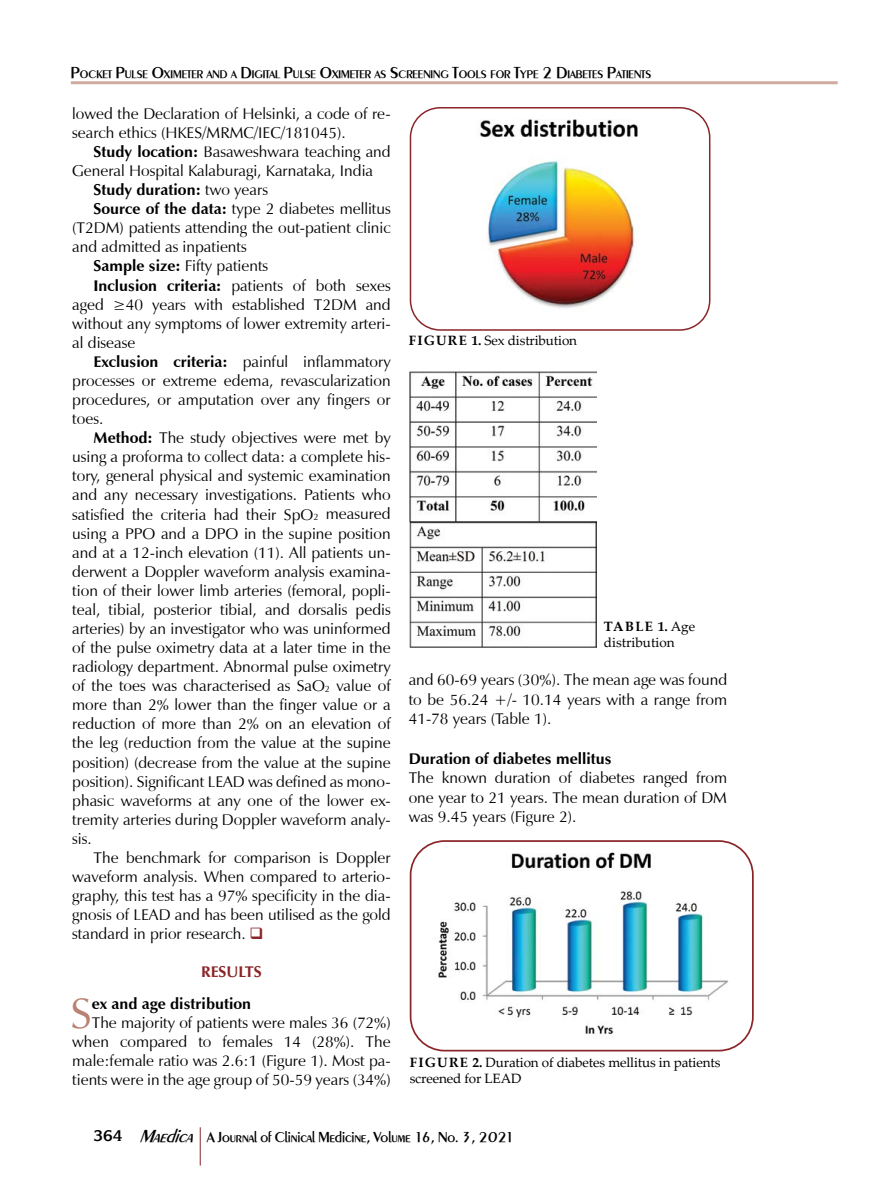
<style>
.page{position:relative;width:893px;height:1191px;background:#fff}
.page>*{position:absolute;margin:0;border:0;box-sizing:border-box;transform-origin:0 0}
.t1{font:43.35px "Z Humanist Normal";color:#b98272}
.t2{font:15.75px/19px "Z Humanist Normal";color:#000;text-align:justify}
.t3{font:700 15.75px "Z Humanist";color:#000}
.t4{font:700 15.75px "Z Humanist";color:#8a2529}
.t5{font:500 15px "Peinaud";letter-spacing:-.005em;color:#000}
.t6{font:13.5px/16.2px "Palatino Linotype";letter-spacing:-.01em;color:#000}
.t7{font:500 11.55px "Peinaud";color:#000}
.s1{font-size:16.5px}
.s2{font-family:"Z Humanist";font-weight:700}
.s3{font-family:"Z Humanist Normal";font-weight:400}
.s4{font-size:9.15px}
.s5{color:#8a2529}
.s6{font-weight:700}
.s7{font-family:"Korina";font-weight:700}
.s8{font-style:italic;font-size:18px}
</style>
<div class="page">
<hr style="left:71px;top:81px;width:767px;height:3px;background:#d0aca0">
<hr style="left:200px;top:1127px;width:1px;height:38px;background:#8a2529">
<img style="left:410px;top:108px;width:300px;height:220px">
<div style="left:410px;top:107px;width:300px;height:224px;border:2px solid #8a2529;border-radius:30px"></div>
<img style="left:411px;top:843px;width:342px;height:207px">
<div style="left:410px;top:840px;width:344px;height:211px;border:2px solid #8a2529;border-radius:34px"></div>
<img style="left:410px;top:371px;width:186px;height:276px">
<p class="t7" style="left:71px;top:67px;width:582px"><span class="s1">P</span>OCKET <span class="s1">P</span>ULSE <span class="s1">O</span>XIMETER AND A <span class="s1">D</span>IGITAL <span class="s1">P</span>ULSE <span class="s1">O</span>XIMETER AS <span class="s1">S</span>CREENING <span class="s1">T</span>OOLS FOR <span class="s1">T</span>YPE <span class="s1">2 D</span>IABETES <span class="s1">P</span>ATIENTS</p>
<p class="t2" style="left:72px;top:104px;width:320px">lowed the Declaration of Helsinki, a code of re&shy;search ethics (HKES/MRMC/IEC/181045).</p>
<p class="t2" style="left:72px;top:142px;width:320px;text-indent:21px"><span class="s2">Study location:</span> Basaweshwara teaching and<br>General Hospital Kalaburagi, Karnataka, India</p>
<p class="t3" style="left:94px;top:180px;width:176px">Study duration: <span class="s3">two years</span></p>
<p class="t2" style="left:94px;top:200px;width:299px"><span class="s2">Source of the data:</span> type 2 diabetes mellitus</p>
<p class="t2" style="left:72px;top:219px;width:320px">(T2DM) patients attending the out-patient clinic</p>
<p class="t2" style="left:72px;top:238px;width:176px">and admitted as inpatients</p>
<p class="t2" style="left:94px;top:257px;width:176px"><span class="s2">Sample size:</span> Fifty patients</p>
<p class="t2" style="left:94px;top:276px;width:299px"><span class="s2">Inclusion criteria:</span> patients of both sexes</p>
<p class="t2" style="left:72px;top:295px;width:320px">aged ≥40 years with established T2DM and</p>
<p class="t2" style="left:72px;top:314px;width:320px">without any symptoms of lower extremity arteri-</p>
<p class="t2" style="left:72px;top:333px;width:65px">al disease</p>
<p class="t2" style="left:94px;top:352px;width:299px"><span class="s2">Exclusion criteria:</span> painful inflammatory</p>
<p class="t2" style="left:72px;top:371px;width:320px">processes or extreme edema, revascularization</p>
<p class="t2" style="left:72px;top:390px;width:320px">procedures, or amputation over any fingers or</p>
<p class="t2" style="left:72px;top:409px;width:33px">toes.</p>
<p class="t2" style="left:94px;top:428px;width:299px"><span class="s2">Method:</span> The study objectives were met by</p>
<p class="t2" style="left:72px;top:447px;width:320px">using a proforma to collect data: a complete his-</p>
<p class="t2" style="left:72px;top:467px;width:320px">tory, general physical and systemic examination</p>
<p class="t2" style="left:72px;top:486px;width:320px">and any necessary investigations. Patients who</p>
<p class="t2" style="left:72px;top:505px;width:320px">satisfied the criteria had their SpO<span class="s4">2</span> measured</p>
<p class="t2" style="left:72px;top:524px;width:320px">using a PPO and a DPO in the supine position</p>
<p class="t2" style="left:72px;top:543px;width:320px">and at a 12-inch elevation (11). All patients un-</p>
<p class="t2" style="left:72px;top:562px;width:320px">derwent a Doppler waveform analysis examina-</p>
<p class="t2" style="left:72px;top:581px;width:320px">tion of their lower limb arteries (femoral, popli-</p>
<p class="t2" style="left:72px;top:600px;width:320px">teal, tibial, posterior tibial, and dorsalis pedis</p>
<p class="t2" style="left:72px;top:619px;width:320px">arteries) by an investigator who was uninformed</p>
<p class="t2" style="left:72px;top:638px;width:320px">of the pulse oximetry data at a later time in the</p>
<p class="t2" style="left:72px;top:657px;width:320px">radiology department. Abnormal pulse oximetry</p>
<p class="t2" style="left:72px;top:676px;width:320px">of the toes was characterised as SaO<span class="s4">2</span> value of</p>
<p class="t2" style="left:72px;top:695px;width:320px">more than 2% lower than the finger value or a</p>
<p class="t2" style="left:72px;top:714px;width:320px">reduction of more than 2% on an elevation of</p>
<p class="t2" style="left:72px;top:734px;width:320px">the leg (reduction from the value at the supine</p>
<p class="t2" style="left:72px;top:753px;width:320px">position) (decrease from the value at the supine</p>
<p class="t2" style="left:72px;top:772px;width:320px">position). Significant LEAD was defined as mono-</p>
<p class="t2" style="left:72px;top:791px;width:320px">phasic waveforms at any one of the lower ex-</p>
<p class="t2" style="left:72px;top:810px;width:320px">tremity arteries during Doppler waveform analy-</p>
<p class="t2" style="left:72px;top:829px;width:21px">sis.</p>
<p class="t2" style="left:94px;top:848px;width:299px">The benchmark for comparison is Doppler</p>
<p class="t2" style="left:72px;top:867px;width:319px">waveform analysis. When compared to arterio-</p>
<p class="t2" style="left:72px;top:886px;width:318px">graphy, this test has a 97% specificity in the dia-</p>
<p class="t2" style="left:72px;top:905px;width:320px">gnosis of LEAD and has been utilised as the gold</p>
<p class="t2" style="left:72px;top:924px;width:193px">standard in prior research. <span class="s5">❑</span></p>
<p class="t4" style="left:201px;top:962px;width:62px">RESULTS</p>
<h1 class="t1" style="left:70px;top:988px;width:23px">S</h1>
<p class="t3" style="left:92px;top:994px;width:161px">ex and age distribution</p>
<p class="t2" style="left:72px;top:1013px;width:320px;text-indent:19px">The majority of patients were males 36 (72%) when compared to females 14 (28%). The male:female ratio was 2.6:1 (Figure 1). Most pa&shy;tients were in the age group of 50-59 years (34%)</p>
<p class="t6" style="left:409px;top:332px;width:170px"><span class="s6">FIGURE 1.</span> Sex distribution</p>
<p class="t6" style="left:604px;top:617px;width:93px"><span class="s6">TABLE 1.</span> Age distribution</p>
<p class="t2" style="left:409px;top:670px;width:320px;line-height:19.6px">and 60-69 years (30%). The mean age was found to be 56.24 +/- 10.14 years with a range from 41-78 years (Table 1).</p>
<p class="t3" style="left:409px;top:748px;width:204px">Duration of diabetes mellitus</p>
<p class="t2" style="left:409px;top:768px;width:320px;line-height:19.6px">The known duration of diabetes ranged from one year to 21 years. The mean duration of DM was 9.45 years (Figure 2).</p>
<p class="t6" style="left:410px;top:1053px;width:312px"><span class="s6">FIGURE 2.</span> Duration of diabetes mellitus in patients screened for LEAD</p>
<p class="t5" style="left:94px;top:1127px;width:422px"><span class="s7">364</span> <span class="s8">Maedica</span> A Journal of Clinical Medicine, Volume 16, No. 3, 2021</p>
</div>
